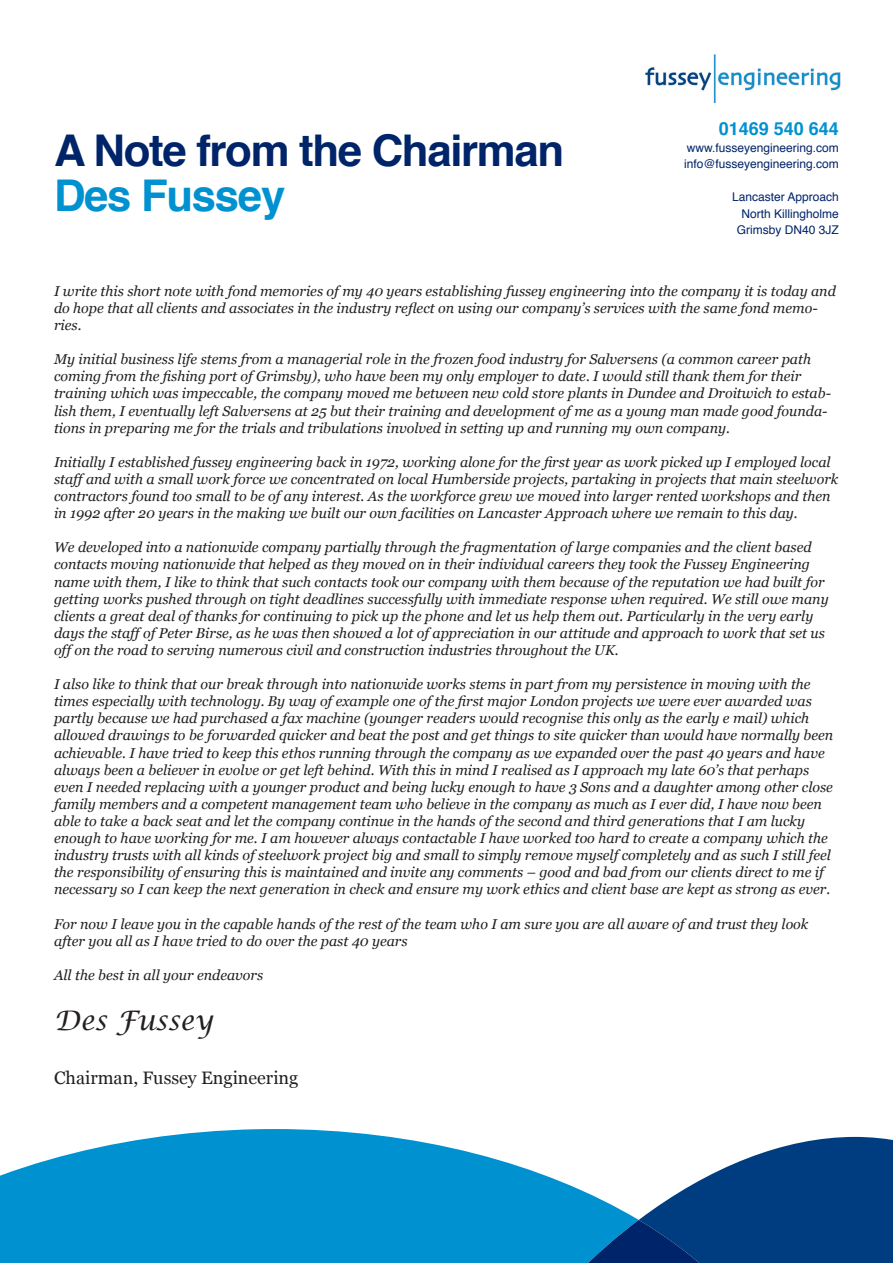
<style>
.page{position:relative;width:893px;height:1263px;background:#fff}
.page>*{position:absolute;margin:0;border:0;box-sizing:border-box;transform-origin:0 0}
.t1{font:700 43.8px/45px "Helvetica";letter-spacing:-.03em;color:#002469}
.t2{font:italic 27px "Lucida Calligraphy";color:#231f20}
.t3{font:18px "Georgia";color:#231f20}
.t4{font:700 18px "Helvetica";color:#0091d1}
.t5{font:italic 14.25px/17.1px "Georgia";color:#231f20}
.t6{font:12px "Helvetica";color:#002469}
.s1{color:#0091d1}
</style>
<div class="page">
<svg style="left:0;top:1129px;width:391px;height:134px;background:#189bd5"></svg>
<svg style="left:341px;top:1137px;width:552px;height:126px"></svg>
<svg style="left:346px;top:1220px;width:457px;height:43px;background:#006aac"></svg>
<img style="left:645px;top:54px;width:196px;height:49px">
<p class="t1" style="left:54px;top:129px;width:512px">A Note from the Chairman<br><span class="s1">Des Fussey</span></p>
<p class="t4" style="left:719px;top:115px;width:122px">01469 540 644</p>
<p class="t6" style="left:687px;top:138px;width:154px">www.fusseyengineering.com</p>
<p class="t6" style="left:684px;top:155px;width:156px">info@fusseyengineering.com</p>
<p class="t6" style="left:732px;top:188px;width:108px">Lancaster Approach</p>
<p class="t6" style="left:742px;top:204px;width:99px">North Killingholme</p>
<p class="t6" style="left:737px;top:221px;width:104px">Grimsby DN40 3JZ</p>
<p class="t5" style="left:54px;top:282px;width:783px">I write this short note with fond memories of my 40 years establishing fussey engineering into the company it is today and do hope that all clients and associates in the industry reflect on using our company’s services with the same fond memo&shy;ries.</p>
<p class="t5" style="left:54px;top:351px;width:778px">My initial business life stems from a managerial role in the frozen food industry for Salversens (a common career path coming from the fishing port of Grimsby), who have been my only employer to date. I would still thank them for their training which was impeccable, the company moved me between new cold store plants in Dundee and Droitwich to estab&shy;lish them, I eventually left Salversens at 25 but their training and development of me as a young man made good founda&shy;tions in preparing me for the trials and tribulations involved in setting up and running my own company.</p>
<p class="t5" style="left:54px;top:453px;width:786px">Initially I established fussey engineering back in 1972, working alone for the first year as work picked up I employed local staff and with a small work force we concentrated on local Humberside projects, partaking in projects that main steelwork contractors found too small to be of any interest. As the workforce grew we moved into larger rented workshops and then in 1992 after 20 years in the making we built our own facilities on Lancaster Approach where we remain to this day.</p>
<p class="t5" style="left:54px;top:539px;width:776px">We developed into a nationwide company partially through the fragmentation of large companies and the client based contacts moving nationwide that helped as they moved on in their individual careers they took the Fussey Engineering name with them, I like to think that such contacts took our company with them because of the reputation we had built for getting works pushed through on tight deadlines successfully with immediate response when required. We still owe many clients a great deal of thanks for continuing to pick up the phone and let us help them out. Particularly in the very early days the staff of Peter Birse, as he was then showed a lot of appreciation in our attitude and approach to work that set us off on the road to serving numerous civil and construction industries throughout the UK.</p>
<p class="t5" style="left:54px;top:676px;width:781px">I also like to think that our break through into nationwide works stems in part from my persistence in moving with the times especially with technology. By way of example one of the first major London projects we were ever awarded was partly because we had purchased a fax machine (younger readers would recognise this only as the early e mail) which allowed drawings to be forwarded quicker and beat the post and get things to site quicker than would have normally been achievable. I have tried to keep this ethos running through the company as we expanded over the past 40 years and have always been a believer in evolve or get left behind. With this in mind I realised as I approach my late 60’s that perhaps even I needed replacing with a younger product and being lucky enough to have 3 Sons and a daughter among other close family members and a competent management team who believe in the company as much as I ever did, I have now been able to take a back seat and let the company continue in the hands of the second and third generations that I am lucky enough to have working for me. I am however always contactable I have worked too hard to create a company which the industry trusts with all kinds of steelwork project big and small to simply remove myself completely and as such I still feel the responsibility of ensuring this is maintained and invite any comments – good and bad from our clients direct to me if necessary so I can keep the next generation in check and ensure my work ethics and client base are kept as strong as ever.</p>
<p class="t5" style="left:54px;top:915px;width:756px">For now I leave you in the capable hands of the rest of the team who I am sure you are all aware of and trust they look after you all as I have tried to do over the past 40 years</p>
<p class="t5" style="left:54px;top:966px;width:211px">All the best in all your endeavors</p>
<p class="t2" style="left:54px;top:1004px;width:161px">Des Fussey</p>
<p class="t3" style="left:54px;top:1067px;width:246px">Chairman, Fussey Engineering</p>
</div>
